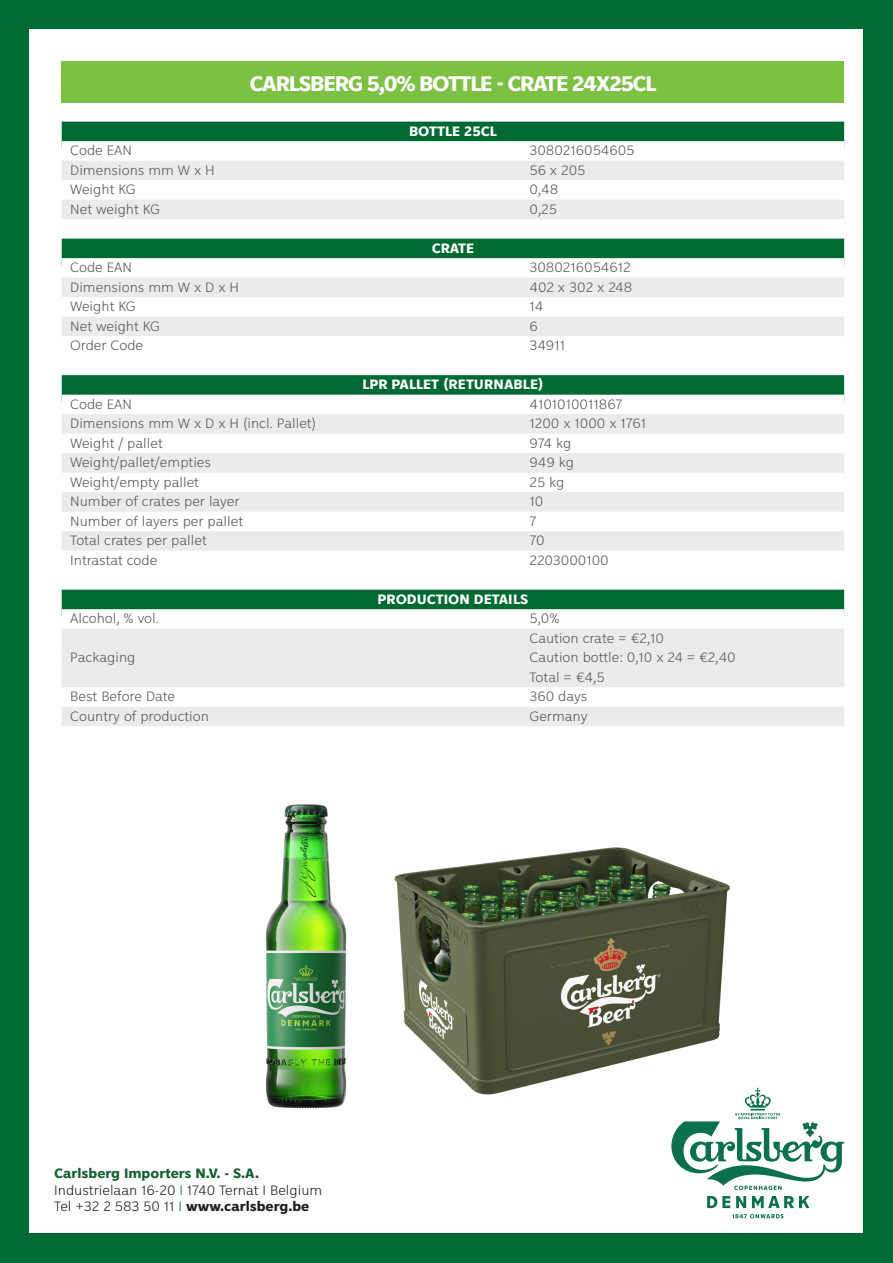
<style>
.page{position:relative;width:893px;height:1263px;background:#006a35}
.page>*{position:absolute;margin:0;border:0;box-sizing:border-box;transform-origin:0 0}
.t1{font:700 21px "Ny Carlsberg Display";letter-spacing:-.06em;color:#fff}
.Gris{font:300 13.5px "Ny Carlsberg Display";color:#57585a}
.Blanc{font:300 13.5px "Ny Carlsberg Display";color:#57585a}
.t2{font:300 13.5px/16.2px "Ny Carlsberg Display";color:#231f20}
.rubrique{font:700 13.5px "Ny Carlsberg Display";color:#fff}
.t3{font:700 13.5px "Ny Carlsberg Display";color:#166136}
.s1{color:#166136}
.s2{font-weight:700}
</style>
<div class="page">
<div style="left:30px;top:30px;width:833px;height:1203px;background:#fff"></div>
<div style="left:62px;top:122px;width:782px;height:27px;background:#006a35"></div>
<div style="left:62px;top:141px;width:782px;height:27px;background:#fff"></div>
<div style="left:62px;top:161px;width:782px;height:27px;background:#ecebe9"></div>
<div style="left:62px;top:180px;width:782px;height:27px;background:#fff"></div>
<div style="left:62px;top:200px;width:782px;height:27px;background:#ecebe9"></div>
<div style="left:62px;top:219px;width:782px;height:27px;background:#fff"></div>
<div style="left:62px;top:239px;width:782px;height:27px;background:#006a35"></div>
<div style="left:62px;top:258px;width:782px;height:27px;background:#fff"></div>
<div style="left:62px;top:278px;width:782px;height:27px;background:#ecebe9"></div>
<div style="left:62px;top:297px;width:782px;height:27px;background:#fff"></div>
<div style="left:62px;top:317px;width:782px;height:27px;background:#ecebe9"></div>
<div style="left:62px;top:336px;width:782px;height:27px;background:#fff"></div>
<div style="left:62px;top:375px;width:782px;height:27px;background:#006a35"></div>
<div style="left:62px;top:395px;width:782px;height:27px;background:#fff"></div>
<div style="left:62px;top:414px;width:782px;height:27px;background:#ecebe9"></div>
<div style="left:62px;top:434px;width:782px;height:27px;background:#fff"></div>
<div style="left:62px;top:453px;width:782px;height:27px;background:#ecebe9"></div>
<div style="left:62px;top:473px;width:782px;height:27px;background:#fff"></div>
<div style="left:62px;top:492px;width:782px;height:27px;background:#ecebe9"></div>
<div style="left:62px;top:512px;width:782px;height:27px;background:#fff"></div>
<div style="left:62px;top:531px;width:782px;height:27px;background:#ecebe9"></div>
<div style="left:62px;top:551px;width:782px;height:27px;background:#fff"></div>
<div style="left:62px;top:590px;width:782px;height:27px;background:#006a35"></div>
<div style="left:62px;top:609px;width:782px;height:27px;background:#fff"></div>
<div style="left:62px;top:629px;width:782px;height:27px;background:#ecebe9"></div>
<div style="left:62px;top:648px;width:782px;height:27px;background:#ecebe9"></div>
<div style="left:62px;top:668px;width:782px;height:27px;background:#ecebe9"></div>
<div style="left:62px;top:687px;width:782px;height:27px;background:#fff"></div>
<div style="left:62px;top:707px;width:782px;height:27px;background:#ecebe9"></div>
<div style="left:62px;top:726px;width:782px;height:27px;background:#fff"></div>
<div style="left:62px;top:61px;width:782px;height:41px;background:#7bc142"></div>
<svg style="left:707px;top:1196px;width:23px;height:12px"></svg>
<svg style="left:736px;top:1196px;width:10px;height:12px"></svg>
<svg style="left:752px;top:1196px;width:57px;height:12px"></svg>
<svg style="left:732px;top:1214px;width:51px;height:4px"></svg>
<svg style="left:671px;top:1087px;width:173px;height:103px"></svg>
<img style="left:265px;top:804px;width:82px;height:305px">
<img style="left:394px;top:847px;width:337px;height:252px">
<p class="t1" style="left:249px;top:70px;width:409px">CARLSBERG 5,0% BOTTLE - CRATE 24X25CL</p>
<p class="rubrique" style="left:409px;top:122px;width:89px">BOTTLE 25CL</p>
<p class="Blanc" style="left:70px;top:142px;width:63px">Code EAN</p>
<p class="Blanc" style="left:529px;top:142px;width:107px">3080216054605</p>
<p class="Gris" style="left:70px;top:161px;width:146px">Dimensions mm W x H</p>
<p class="Gris" style="left:529px;top:161px;width:57px">56 x 205</p>
<p class="Blanc" style="left:70px;top:181px;width:67px">Weight KG</p>
<p class="Blanc" style="left:529px;top:181px;width:30px">0,48</p>
<p class="Gris" style="left:70px;top:200px;width:91px">Net weight KG</p>
<p class="Gris" style="left:529px;top:200px;width:29px">0,25</p>
<p class="rubrique" style="left:432px;top:239px;width:44px">CRATE</p>
<p class="Blanc" style="left:70px;top:259px;width:63px">Code EAN</p>
<p class="Blanc" style="left:529px;top:259px;width:103px">3080216054612</p>
<p class="Gris" style="left:70px;top:278px;width:170px">Dimensions mm W x D x H</p>
<p class="Gris" style="left:529px;top:278px;width:104px">402 x 302 x 248</p>
<p class="Blanc" style="left:70px;top:298px;width:67px">Weight KG</p>
<p class="Blanc" style="left:529px;top:298px;width:15px">14</p>
<p class="Gris" style="left:70px;top:317px;width:91px">Net weight KG</p>
<p class="Gris" style="left:529px;top:317px;width:10px">6</p>
<p class="Blanc" style="left:70px;top:337px;width:74px">Order Code</p>
<p class="Blanc" style="left:529px;top:337px;width:37px">34911</p>
<p class="rubrique" style="left:362px;top:376px;width:183px">LPR PALLET (RETURNABLE)</p>
<p class="Blanc" style="left:70px;top:395px;width:63px">Code EAN</p>
<p class="Blanc" style="left:529px;top:395px;width:94px">4101010011867</p>
<p class="Gris" style="left:70px;top:415px;width:247px">Dimensions mm W x D x H (incl. Pallet)</p>
<p class="Gris" style="left:529px;top:415px;width:118px">1200 x 1000 x 1761</p>
<p class="Blanc" style="left:70px;top:434px;width:94px">Weight / pallet</p>
<p class="Blanc" style="left:529px;top:434px;width:43px">974 kg</p>
<p class="Gris" style="left:70px;top:454px;width:142px">Weight/pallet/empties</p>
<p class="Gris" style="left:529px;top:454px;width:46px">949 kg</p>
<p class="Blanc" style="left:70px;top:473px;width:130px">Weight/empty pallet</p>
<p class="Blanc" style="left:529px;top:473px;width:36px">25 kg</p>
<p class="Gris" style="left:70px;top:493px;width:171px">Number of crates per layer</p>
<p class="Gris" style="left:529px;top:493px;width:15px">10</p>
<p class="Blanc" style="left:70px;top:512px;width:174px">Number of layers per pallet</p>
<p class="Blanc" style="left:529px;top:512px;width:8px">7</p>
<p class="Gris" style="left:70px;top:532px;width:138px">Total crates per pallet</p>
<p class="Gris" style="left:529px;top:532px;width:17px">70</p>
<p class="Blanc" style="left:70px;top:551px;width:89px">Intrastat code</p>
<p class="Blanc" style="left:529px;top:551px;width:81px">2203000100</p>
<p class="rubrique" style="left:378px;top:590px;width:152px">PRODUCTION DETAILS</p>
<p class="Blanc" style="left:70px;top:610px;width:90px">Alcohol, % vol.</p>
<p class="Blanc" style="left:529px;top:610px;width:32px">5,0%</p>
<p class="Gris" style="left:529px;top:629px;width:136px">Caution crate = €2,10</p>
<p class="Gris" style="left:70px;top:649px;width:67px">Packaging</p>
<p class="Gris" style="left:529px;top:649px;width:208px">Caution bottle: 0,10 x 24 = €2,40</p>
<p class="Gris" style="left:529px;top:668px;width:77px">Total = €4,5</p>
<p class="Blanc" style="left:70px;top:688px;width:107px">Best Before Date</p>
<p class="Blanc" style="left:529px;top:688px;width:59px">360 days</p>
<p class="Gris" style="left:70px;top:707px;width:140px">Country of production</p>
<p class="Gris" style="left:529px;top:707px;width:60px">Germany</p>
<p class="t3" style="left:54px;top:1165px;width:206px">Carlsberg Importers N.V. - S.A.</p>
<p class="t2" style="left:54px;top:1183px;width:270px">Industrielaan 16-20 <span class="s1">I</span> 1740 Ternat I Belgium<br>Tel +32 2 583 50 11 <span class="s1">I</span> <span class="s2">www.carlsberg.be</span></p>
</div>
